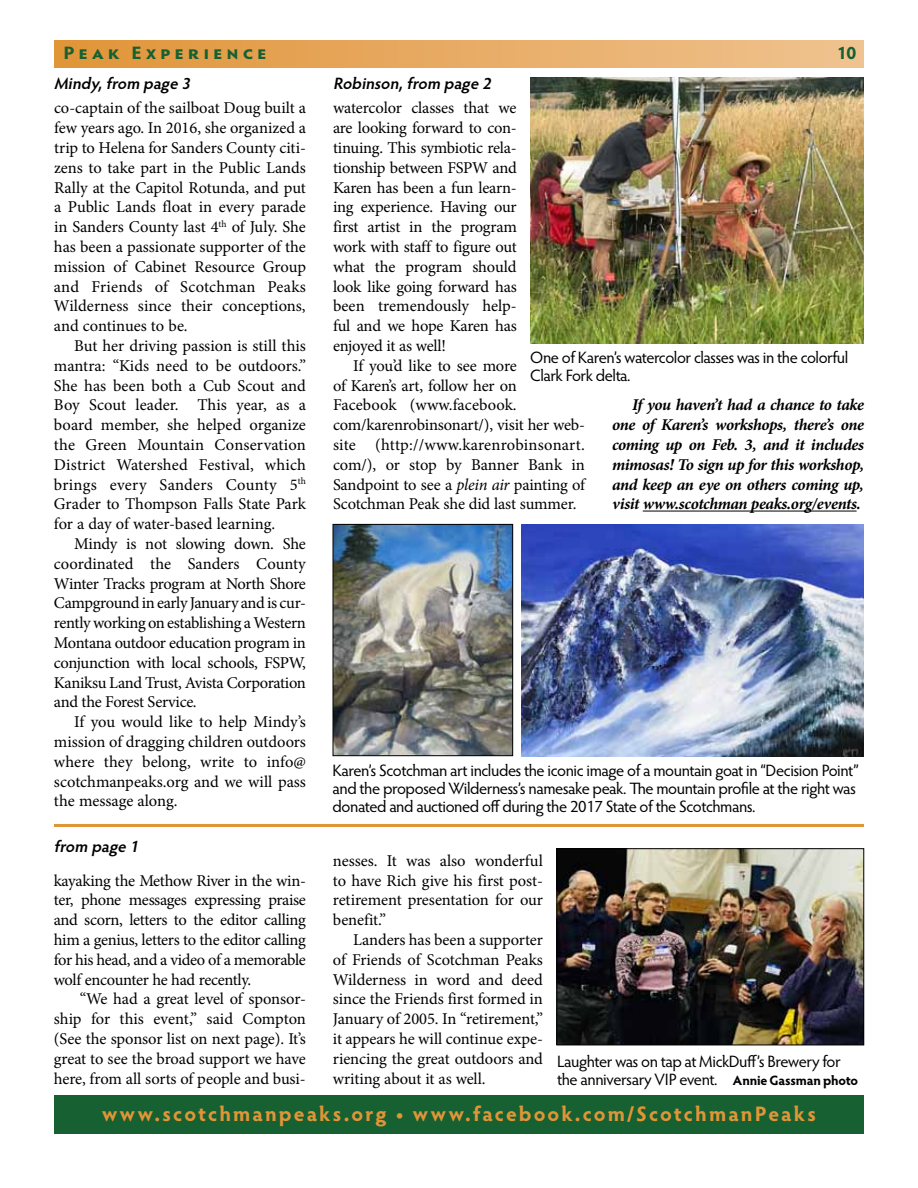
<style>
.page{position:relative;width:918px;height:1188px;background:#fff}
.page>*{position:absolute;margin:0;border:0;box-sizing:border-box;transform-origin:0 0}
.t1{font:700 21px "Hypatia Sans Pro";letter-spacing:.1em;color:#e09537}
.t2{font:700 18px "Hypatia Sans Pro";letter-spacing:.2em;color:#166031;scale:1.1 1}
.t3{font:700 18px "Hypatia Sans Pro";letter-spacing:.2em;color:#166031}
.t4{font:16.5px/19.8px "Minion Pro";letter-spacing:-.01em;color:#000;text-align:justify}
.t5{font:16.5px/18px "Hypatia Sans Pro";letter-spacing:-.025em;color:#000}
.t6{font:italic 700 16.5px/19.8px "Minion Pro";letter-spacing:-.025em;color:#000;text-align:justify}
.t7{font:italic 600 16.5px "Hypatia Sans Pro";color:#000}
.s1{font-style:italic}
.s2{font-weight:700;font-size:13.5px}
</style>
<div class="page">
<div style="left:54px;top:41px;width:810px;height:27px;background:linear-gradient(to right,#e09438,#efc390)"></div>
<div style="left:54px;top:1096px;width:810px;height:38px;background:#166031"></div>
<hr style="left:643px;top:511px;width:214px;height:1px;background:#000">
<img style="left:530px;top:77px;width:334px;height:266px">
<img style="left:335px;top:526px;width:176px;height:228px">
<div style="left:333px;top:524px;width:180px;height:232px;border:1px solid #000"></div>
<img style="left:522px;top:524px;width:342px;height:232px">
<img style="left:558px;top:850px;width:304px;height:193px">
<div style="left:556px;top:848px;width:308px;height:197px;border:1px solid #000"></div>
<hr style="left:54px;top:824px;width:810px;height:3px;background:#e09537">
<p class="t2" style="left:64px;top:40px;width:186px">Peak Experience</p>
<p class="t3" style="left:837px;top:40px;width:21px">10</p>
<p class="t7" style="left:54px;top:72px;width:142px">Mindy,from page 3</p>
<p class="t4" style="left:54px;top:98px;width:254px">co-captain of the sailboat Doug built a few years ago. In 2016, she organized a trip to Helena for Sanders County citi&shy;zens to take part in the Public Lands Rally at the Capitol Rotunda, and put a Public Lands float in every parade in Sanders County last 4<sup>th</sup> of July. She has been a passionate supporter of the mission of Cabinet Resource Group and Friends of Scotchman Peaks Wilderness since their conceptions, and continues to be.</p>
<p class="t4" style="left:54px;top:336px;width:254px;text-indent:20px">But her driving passion is still this mantra: “Kids need to be outdoors.” She has been both a Cub Scout and Boy Scout leader. This year, as a board member, she helped organize the Green Mountain Conservation District Watershed Festival, which brings every Sanders County 5<sup>th </sup>Grader to Thompson Falls State Park for a day of water-based learning.</p>
<p class="t4" style="left:54px;top:534px;width:254px;text-indent:20px">Mindy is not slowing down. She coordinated the Sanders County Winter Tracks program at North Shore Campground in early January and is cur&shy;rently working on establishing a Western Montana outdoor education program in conjunction with local schools, FSPW, Kaniksu Land Trust, Avista Corporation and the Forest Service.</p>
<p class="t4" style="left:54px;top:712px;width:254px;text-indent:20px">If you would like to help Mindy’s mission of dragging children outdoors where they belong, write to info@ scotchmanpeaks.org and we will pass the message along.</p>
<p class="t7" style="left:54px;top:835px;width:90px">from page 1</p>
<p class="t4" style="left:54px;top:871px;width:254px">kayaking the Methow River in the win&shy;ter, phone messages expressing praise and scorn, letters to the editor calling him a genius, letters to the editor calling for his head, and a video of a memorable wolf encounter he had recently.</p>
<p class="t4" style="left:54px;top:989px;width:254px;text-indent:26px">“We had a great level of sponsor&shy;ship for this event,” said Compton (See the sponsor list on next page). It’s great to see the broad support we have here, from all sorts of people and busi-</p>
<p class="t7" style="left:333px;top:72px;width:163px">Robinson,from page 2</p>
<p class="t4" style="left:333px;top:98px;width:185px">watercolor classes that we are looking forward to con&shy;tinuing. This symbiotic rela&shy;tionship between FSPW and Karen has been a fun learn&shy;ing experience. Having our first artist in the program work with staff to figure out what the program should look like going forward has been tremendously help&shy;ful and we hope Karen has enjoyed it as well!</p>
<p class="t4" style="left:333px;top:356px;width:254px;text-align:left;text-indent:20px">If you’d like to see more<br>of Karen’s art, follow her on<br>Facebook (www.facebook. com/karenrobinsonart/), visit her web&shy;site (http://www.karenrobinsonart. com/), or stop by Banner Bank in<br>Sandpoint to see a <span class="s1">plein air</span> painting of<br>Scotchman Peak she did last summer.</p>
<p class="t5" style="left:530px;top:348px;width:320px">One of Karen’s watercolor classes was in the colorful<br>Clark Fork delta.</p>
<p class="t6" style="left:612px;top:395px;width:254px;text-indent:20px">If you haven’t had a chance to take one of Karen’s workshops, there’s one coming up on Feb. 3, and it includes mimosas! To sign up for this workshop, and keep an eye on others coming up, visit www.scotchman peaks.org/events.</p>
<p class="t5" style="left:333px;top:760px;width:528px">Karen’s Scotchman art includes the iconic image of a mountain goat in “Decision Point” and the proposed Wilderness’s namesake peak. The mountain profile at the right was donated and auctioned off during the 2017 State of the Scotchmans.</p>
<p class="t4" style="left:333px;top:851px;width:212px">nesses. It was also wonderful to have Rich give his first post&shy;retirement presentation for our benefit.”</p>
<p class="t4" style="left:333px;top:930px;width:212px;text-indent:20px">Landers has been a supporter of Friends of Scotchman Peaks Wilderness in word and deed since the Friends first formed in January of 2005. In “retirement,” it appears he will continue expe&shy;riencing the great outdoors and writing about it as well.</p>
<p class="t5" style="left:557px;top:1052px;width:303px">Laughter was on tap at MickDuff’s Brewery for the anniversary VIP event. <span class="s2">Annie Gassman photo</span></p>
<p class="t1" style="left:102px;top:1099px;width:715px">www.scotchmanpeaks.org • www.facebook.com/ScotchmanPeaks</p>
</div>
